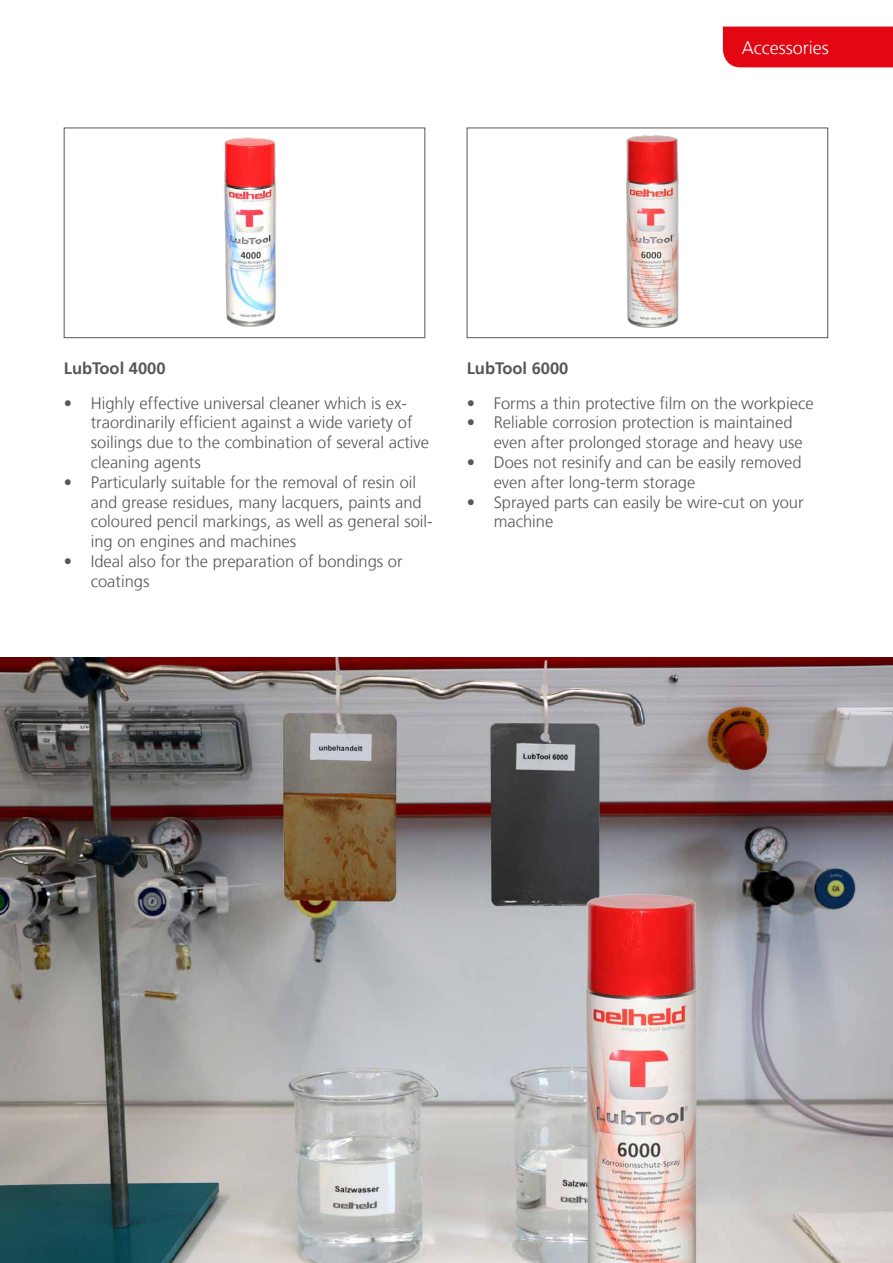
<style>
.page{position:relative;width:893px;height:1263px;background:#fff}
.page>*{position:absolute;margin:0;border:0;box-sizing:border-box;transform-origin:0 0}
.t1{font:300 18px "Frutiger LT";color:#fff}
.t2{font:300 16.5px/19.8px "Frutiger LT";color:#575756}
.t3{font:700 16.5px "Frutiger LT";color:#575756}
</style>
<div class="page">
<img style="left:0;top:657px;width:893px;height:606px">
<img style="left:224px;top:137px;width:52px;height:190px">
<div style="left:64px;top:128px;width:361px;height:210px;border:1px solid #575756"></div>
<img style="left:626px;top:135px;width:53px;height:193px">
<div style="left:467px;top:128px;width:361px;height:210px;border:1px solid #575756"></div>
<img style="left:524px;top:876px;width:243px;height:387px">
<div style="left:723px;top:27px;width:170px;height:40px;background:#e30613"></div>
<p class="t1" style="left:742px;top:37px;width:88px">Accessories</p>
<p class="t3" style="left:64px;top:358px;width:103px">LubTool 4000</p>
<p class="t2" style="left:91px;top:393px;width:340px;text-indent:-27px">• Highly effective universal cleaner which is ex&shy;traordinarily efficient against a wide variety of soilings due to the combination of several active cleaning agents</p>
<p class="t2" style="left:91px;top:472px;width:343px;text-indent:-27px">• Particularly suitable for the removal of resin oil and grease residues, many lacquers, paints and coloured pencil markings, as well as general soil&shy;ing on engines and machines</p>
<p class="t2" style="left:91px;top:552px;width:313px;text-indent:-27px">• Ideal also for the preparation of bondings or coatings</p>
<p class="t3" style="left:467px;top:358px;width:103px">LubTool 6000</p>
<p class="t2" style="left:467px;top:393px;width:348px">• Forms a thin protective film on the workpiece</p>
<p class="t2" style="left:494px;top:413px;width:310px;text-indent:-27px">• Reliable corrosion protection is maintained even after prolonged storage and heavy use</p>
<p class="t2" style="left:494px;top:453px;width:310px;text-indent:-27px">• Does not resinify and can be easily removed even after long-term storage</p>
<p class="t2" style="left:494px;top:492px;width:311px;text-indent:-27px">• Sprayed parts can easily be wire-cut on your machine</p>
</div>
